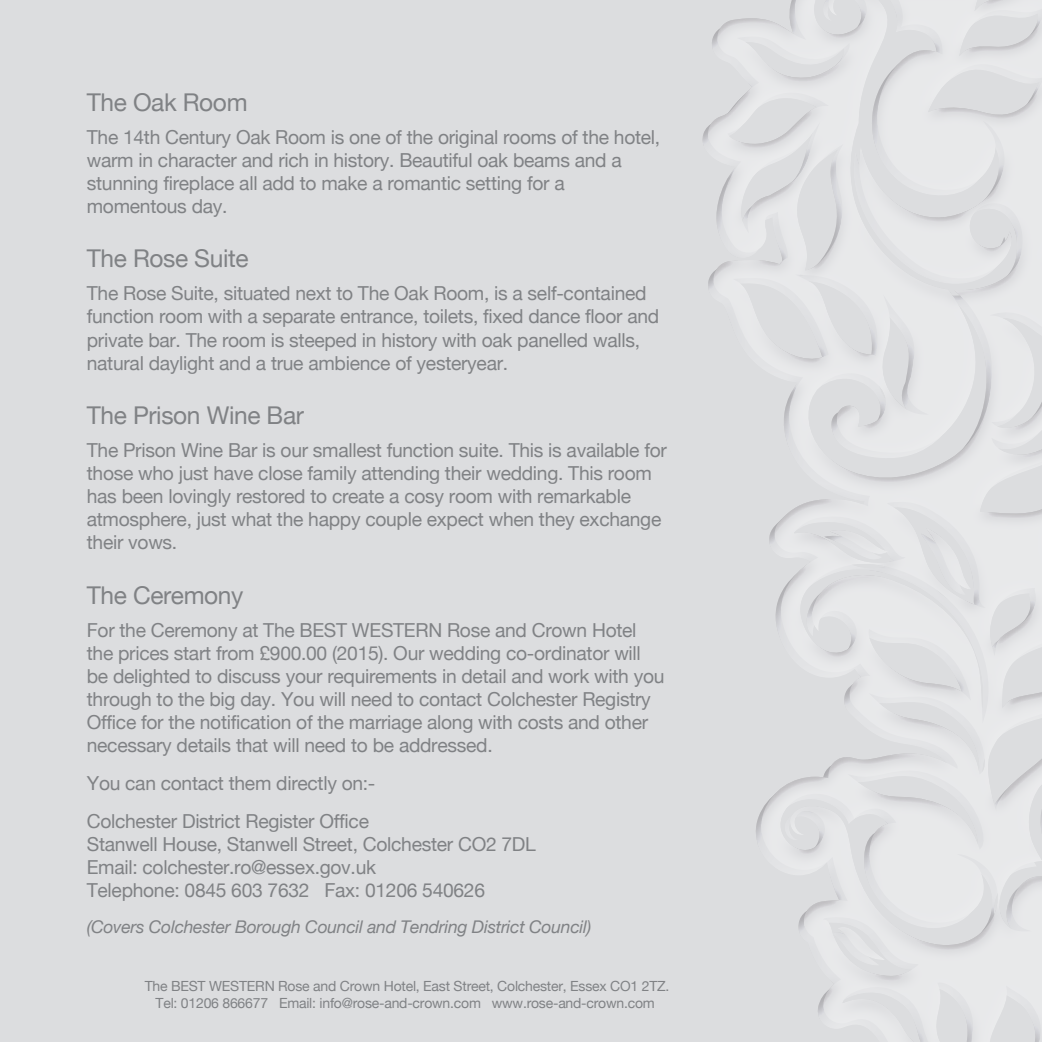
<style>
.page{position:relative;width:1042px;height:1042px;background:#dcdddf}
.page>*{position:absolute;margin:0;border:0;box-sizing:border-box;transform-origin:0 0}
.t1{font:24.5px "Helvetica Neue";letter-spacing:-.015em;color:#808285}
.t2{font:19.25px/23.1px "Helvetica Neue";letter-spacing:-.015em;color:#808285}
.t3{font:italic 17.5px "Helvetica Neue";letter-spacing:-.015em;color:#808285}
.t4{font:14px/17.5px "Helvetica Neue";letter-spacing:-.015em;color:#808285;text-align:center}
</style>
<div class="page">
<p class="t1" style="left:87px;top:84px;width:162px">The Oak Room</p>
<p class="t2" style="left:87px;top:126px;width:575px">The 14th Century Oak Room is one of the original rooms of the hotel, warm in character and rich in history. Beautiful oak beams and a stunning fireplace all add to make a romantic setting for a momentous day.</p>
<p class="t1" style="left:87px;top:241px;width:163px">The Rose Suite</p>
<p class="t2" style="left:87px;top:283px;width:574px">The Rose Suite, situated next to The Oak Room, is a self-contained function room with a separate entrance, toilets, fixed dance floor and private bar. The room is steeped in history with oak panelled walls, natural daylight and a true ambience of yesteryear.</p>
<p class="t1" style="left:87px;top:397px;width:219px">The Prison Wine Bar</p>
<p class="t2" style="left:87px;top:439px;width:581px">The Prison Wine Bar is our smallest function suite. This is available for those who just have close family attending their wedding. This room has been lovingly restored to create a cosy room with remarkable atmosphere, just what the happy couple expect when they exchange their vows.</p>
<p class="t1" style="left:87px;top:577px;width:158px">The Ceremony</p>
<p class="t2" style="left:87px;top:619px;width:579px">For the Ceremony at The BEST WESTERN Rose and Crown Hotel the prices start from £900.00 (2015). Our wedding co-ordinator will be delighted to discuss your requirements in detail and work with you through to the big day. You will need to contact Colchester Registry Office for the notification of the marriage along with costs and other necessary details that will need to be addressed.</p>
<p class="t2" style="left:87px;top:765px;width:290px;line-height:38px">You can contact them directly on:-<br>Colchester District Register Office</p>
<p class="t2" style="left:87px;top:834px;width:451px">Stanwell House, Stanwell Street, Colchester CO2 7DL<br>Email: colchester.ro@essex.gov.uk<br>Telephone: 0845 603 7632 Fax: 01206 540626</p>
<p class="t3" style="left:87px;top:914px;width:506px">(Covers Colchester Borough Council and Tendring District Council)</p>
<p class="t4" style="left:145px;top:977px;width:526px">The BEST WESTERN Rose and Crown Hotel, East Street, Colchester, Essex CO1 2TZ.<br>Tel: 01206 866677 Email: info@rose-and-crown.com www.rose-and-crown.com</p>
</div>
